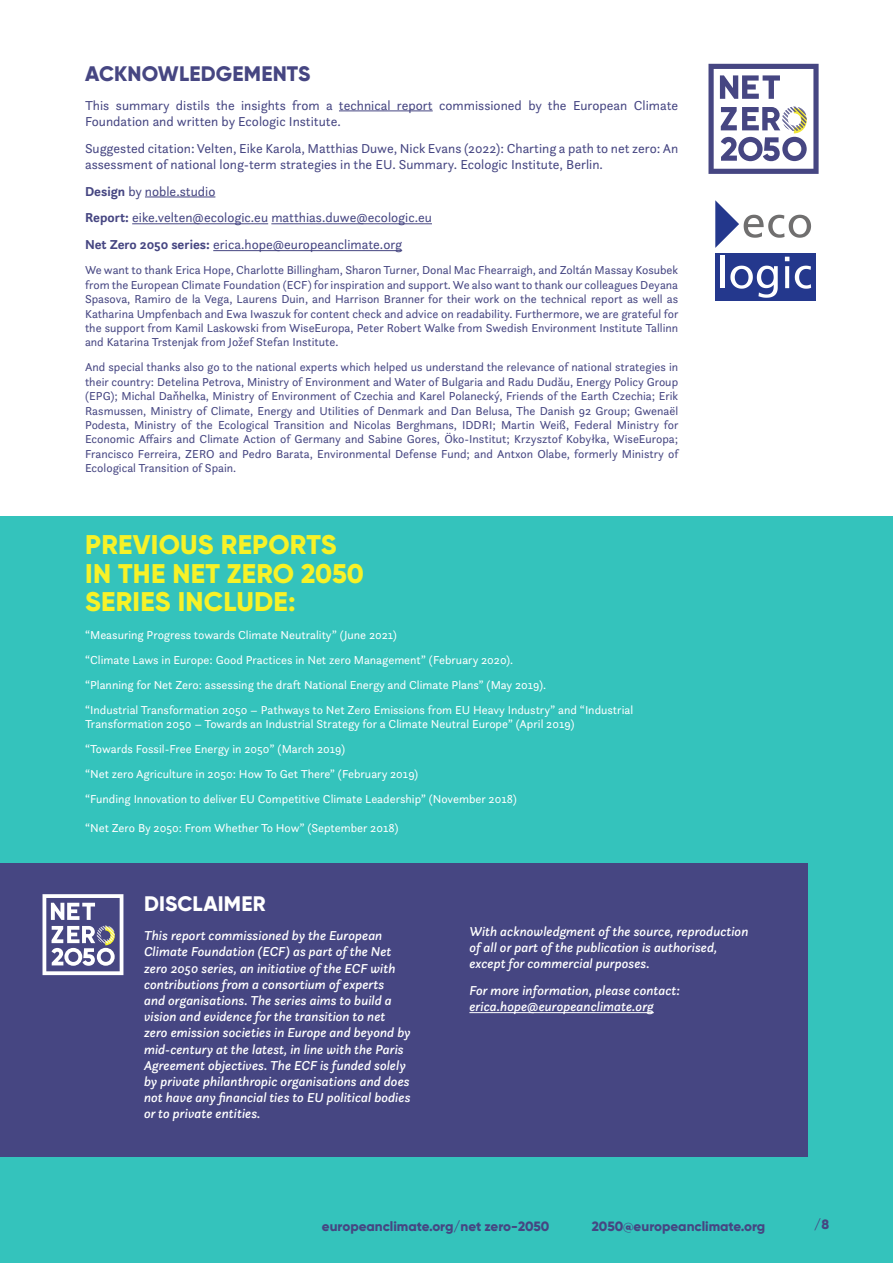
<style>
.page{position:relative;width:893px;height:1263px;background:#fff}
.page>*{position:absolute;margin:0;border:0;box-sizing:border-box;transform-origin:0 0}
.t1{font:800 27px/28.5px "Gilroy";letter-spacing:.01em;color:#f7f228}
.t2{font:800 21px "Gilroy";letter-spacing:.01em;color:#464682}
.t3{font:800 21px "Gilroy";letter-spacing:.01em;color:#fff}
.t4{font:italic 500 13.5px/16.2px "Questa Sans";color:#fff}
.t5{font:13.5px/16.2px "Questa Sans";color:#464682}
.t6{font:800 13.5px "Gilroy";color:#464682}
.t7{font:12px/14.4px "Questa Sans";color:#464682;text-align:justify}
.t8{font:12px/25px "Questa Sans";color:#fff}
.t9{font:800 12px "Gilroy";letter-spacing:.01em;color:#464682}
.s1{font-weight:700}
.s2{font-weight:300}
</style>
<div class="page">
<div style="left:0;top:517px;width:893px;height:746px;background:#34c3bc"></div>
<hr style="left:339px;top:111px;width:94px;height:1px;background:#464682">
<hr style="left:145px;top:197px;width:70px;height:1px;background:#464682">
<hr style="left:132px;top:223px;width:136px;height:1px;background:#464682">
<hr style="left:271px;top:223px;width:161px;height:1px;background:#464682">
<hr style="left:213px;top:250px;width:189px;height:1px;background:#464682">
<div style="left:0;top:863px;width:808px;height:294px;background:#464682"></div>
<svg style="left:43px;top:894px;width:80px;height:81px"></svg>
<hr style="left:469px;top:1012px;width:185px;height:1px;background:#fff">
<svg style="left:708px;top:64px;width:111px;height:110px"></svg>
<div style="left:715px;top:253px;width:100px;height:47px;background:#24388d"></div>
<hr style="left:720px;top:256px;width:4px;height:32px;background:#fff">
<svg style="left:730px;top:266px;width:48px;height:32px"></svg>
<svg style="left:785px;top:257px;width:4px;height:31px"></svg>
<svg style="left:795px;top:266px;width:16px;height:23px"></svg>
<svg style="left:715px;top:200px;width:96px;height:48px"></svg>
<h2 class="t2" style="left:85px;top:60px;width:227px">ACKNOWLEDGEMENTS</h2>
<p class="t5" style="left:85px;top:97px;width:595px">This summary distils the insights from a technical report commissioned by the European Climate<br>Foundation and written by Ecologic Institute.</p>
<p class="t5" style="left:85px;top:140px;width:595px">Suggested citation: Velten, Eike Karola, Matthias Duwe, Nick Evans (2022): Charting a path to net zero: An assessment of national long-term strategies in the EU. Summary. Ecologic Institute, Berlin.</p>
<p class="t5" style="left:85px;top:177px;width:348px;line-height:26.8px"><span class="s1">Design</span> by noble.studio<br><span class="s1">Report:</span> eike.velten@ecologic.eu matthias.duwe@ecologic.eu<br><span class="s1">Net Zero 2050 series:</span> erica.hope@europeanclimate.org</p>
<p class="t7" style="left:85px;top:263px;width:595px">We want to thank Erica Hope, Charlotte Billingham, Sharon Turner, Donal Mac Fhearraigh, and Zoltán Massay Kosubek from the European Climate Foundation (ECF) for inspiration and support. We also want to thank our colleagues Deyana Spasova, Ramiro de la Vega, Laurens Duin, and Harrison Branner for their work on the technical report as well as Katharina Umpfenbach and Ewa Iwaszuk for content check and advice on readability. Furthermore, we are grateful for the support from Kamil Laskowski from WiseEuropa, Peter Robert Walke from Swedish Environment Institute Tallinn and Katarina Trstenjak from Jožef Stefan Institute.</p>
<p class="t7" style="left:85px;top:360px;width:595px">And special thanks also go to the national experts which helped us understand the relevance of national strategies in their country: Detelina Petrova, Ministry of Environment and Water of Bulgaria and Radu Dudău, Energy Policy Group (EPG); Michal Daňhelka, Ministry of Environment of Czechia and Karel Polanecký, Friends of the Earth Czechia; Erik Rasmussen, Ministry of Climate, Energy and Utilities of Denmark and Dan Belusa, The Danish 92 Group; Gwenaël Podesta, Ministry of the Ecological Transition and Nicolas Berghmans, IDDRI; Martin Weiß, Federal Ministry for Economic Affairs and Climate Action of Germany and Sabine Gores, Öko-Institut; Krzysztof Kobyłka, WiseEuropa; Francisco Ferreira, ZERO and Pedro Barata, Environmental Defense Fund; and Antxon Olabe, formerly Ministry of Ecological Transition of Spain.</p>
<h1 class="t1" style="left:85px;top:530px;width:280px">PREVIOUS REPORTS<br>IN THE NET ZERO 2050<br>SERIES INCLUDE:</h1>
<p class="t8" style="left:85px;top:622px;width:550px">“Measuring Progress towards Climate Neutrality” (June 2021)<br>“Climate Laws in Europe: Good Practices in Net zero Management” (February 2020).<br>“Planning for Net Zero: assessing the draft National Energy and Climate Plans” (May 2019).<br>“Industrial Transformation 2050 – Pathways to Net Zero Emissions from EU Heavy Industry” and “Industrial</p>
<p class="t8" style="left:85px;top:711px;width:491px">Transformation 2050 – Towards an Industrial Strategy for a Climate Neutral Europe” (April 2019) “Towards Fossil-Free Energy in 2050” (March 2019)<br>“Net zero Agriculture in 2050: How To Get There” (February 2019)<br>“Funding Innovation to deliver EU Competitive Climate Leadership” (November 2018)</p>
<p class="t8" style="left:85px;top:815px;width:315px">“Net Zero By 2050: From Whether To How” (September 2018)</p>
<h2 class="t3" style="left:144px;top:891px;width:123px">DISCLAIMER</h2>
<p class="t4" style="left:144px;top:927px;width:268px">This report commissioned by the European Climate Foundation (ECF) as part of the Net zero 2050 series, an initiative of the ECF with contributions from a consortium of experts<br>and organisations. The series aims to build a vision and evidence for the transition to net zero emission societies in Europe and beyond by mid-century at the latest, in line with the Paris Agreement objectives. The ECF is funded solely by private philanthropic organisations and does not have any financial ties to EU political bodies or to private entities.</p>
<p class="t4" style="left:469px;top:923px;width:281px">With acknowledgment of the source, reproduction of all or part of the publication is authorised, except for commercial purposes.</p>
<p class="t4" style="left:469px;top:982px;width:212px">For more information, please contact: erica.hope@europeanclimate.org</p>
<p class="t6" style="left:322px;top:1218px;width:229px">europeanclimate.org/net zero-2050</p>
<p class="t6" style="left:592px;top:1218px;width:175px">2050@europeanclimate.org</p>
<p class="t6" style="left:814px;top:1216px;width:16px">/8</p>
<p class="t9" style="left:476px;top:1216px;width:291px">CHARTING A PATH TO NET ZERO: <span class="s2">SUMMARY REPORT</span></p>
</div>
